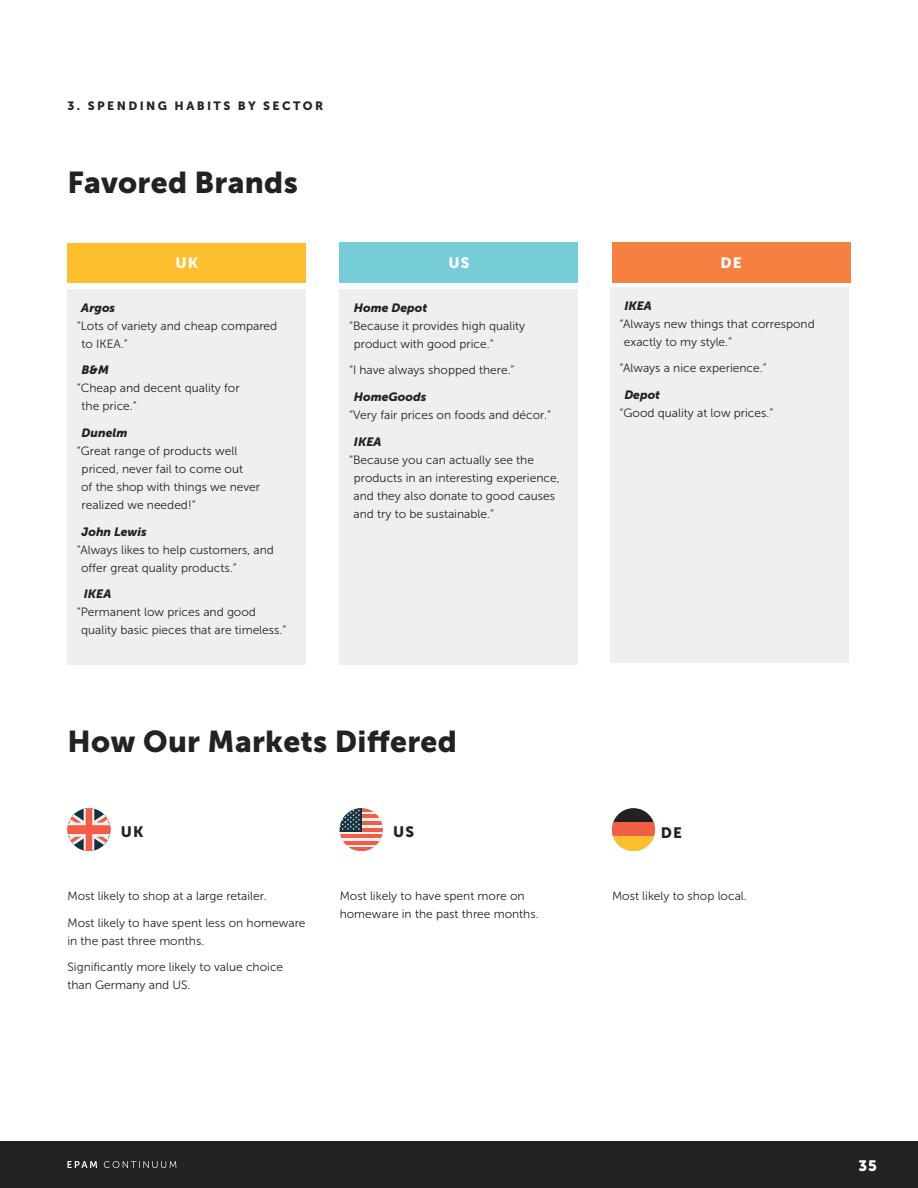
<style>
.page{position:relative;width:918px;height:1188px;background:#fff}
.page>*{position:absolute;margin:0;border:0;box-sizing:border-box;transform-origin:0 0}
.section_header_LK{font:30px "Museo Sans 900";letter-spacing:.01em;color:#222}
.t1{font:15px "Museo Sans 900";letter-spacing:.08em;color:#fff}
.t2{font:15px "Museo Sans 900";color:#222}
.body_smaller_LK{font:12px/18px "Museo Sans 300";color:#222}
.body_smaller_LK-2{font:italic 12px "Museo Sans 900";color:#222}
.section_all_caps_LK{font:12px "Museo Sans 900";letter-spacing:.2em;color:#292829}
</style>
<div class="page">
<svg style="left:68px;top:808px;width:42px;height:43px"></svg>
<hr style="left:340px;top:818px;width:43px;height:3px;background:#f2f2f2">
<svg style="left:345px;top:844px;width:32px;height:4px"></svg>
<hr style="left:340px;top:812px;width:43px;height:3px;background:#f2f2f2">
<hr style="left:340px;top:825px;width:43px;height:3px;background:#f2f2f2">
<hr style="left:340px;top:838px;width:43px;height:3px;background:#f2f2f2">
<svg style="left:340px;top:831px;width:43px;height:4px"></svg>
<hr style="left:340px;top:835px;width:43px;height:3px;background:#f15d45">
<hr style="left:340px;top:848px;width:43px;height:3px;background:#f15d45">
<hr style="left:340px;top:841px;width:43px;height:3px;background:#f15d45">
<hr style="left:340px;top:828px;width:43px;height:3px;background:#f15d45">
<svg style="left:362px;top:808px;width:11px;height:4px"></svg>
<hr style="left:340px;top:821px;width:43px;height:4px;background:#f15d45">
<hr style="left:340px;top:815px;width:43px;height:3px;background:#f15d45">
<div style="left:340px;top:808px;width:22px;height:23px;background:#12303e"></div>
<svg style="left:340px;top:809px;width:20px;height:21px"></svg>
<svg style="left:613px;top:808px;width:41px;height:14px"></svg>
<div style="left:612px;top:822px;width:43px;height:15px;background:#f15d45"></div>
<svg style="left:613px;top:837px;width:41px;height:14px"></svg>
<div style="left:68px;top:289px;width:238px;height:376px;background:#efefef"></div>
<div style="left:340px;top:289px;width:238px;height:376px;background:#efefef"></div>
<div style="left:610px;top:287px;width:238px;height:376px;background:#efefef"></div>
<div style="left:68px;top:243px;width:238px;height:40px;background:#febf2e"></div>
<div style="left:340px;top:242px;width:238px;height:41px;background:#76cdd8"></div>
<div style="left:612px;top:242px;width:238px;height:41px;background:#f58041"></div>
<div style="left:0;top:1141px;width:918px;height:47px;background:#222"></div>
<svg style="left:104px;top:1161px;width:72px;height:7px"></svg>
<svg style="left:67px;top:1161px;width:30px;height:7px"></svg>
<p class="section_all_caps_LK" style="left:68px;top:99px;width:257px">3. SPENDING HABITS BY SECTOR</p>
<p class="section_header_LK" style="left:68px;top:166px;width:232px">Favored Brands</p>
<p class="t1" style="left:175px;top:255px;width:24px">UK</p>
<p class="t1" style="left:448px;top:254px;width:23px">US</p>
<p class="t1" style="left:720px;top:254px;width:23px">DE</p>
<p class="body_smaller_LK-2" style="left:81px;top:301px;width:35px">Argos</p>
<p class="body_smaller_LK" style="left:82px;top:317px;width:197px;text-indent:-5px">“Lots of variety and cheap compared to IKEA.”</p>
<p class="body_smaller_LK-2" style="left:82px;top:363px;width:29px">B&amp;M</p>
<p class="body_smaller_LK" style="left:82px;top:379px;width:160px;text-indent:-5px">“Cheap and decent quality for the price.”</p>
<p class="body_smaller_LK-2" style="left:82px;top:426px;width:47px">Dunelm</p>
<p class="body_smaller_LK" style="left:81px;top:442px;width:180px;text-indent:-4px">“Great range of products well priced, never fail to come out<br>of the shop with things we never realized we needed!”</p>
<p class="body_smaller_LK-2" style="left:82px;top:525px;width:67px">John Lewis</p>
<p class="body_smaller_LK" style="left:81px;top:541px;width:194px;text-indent:-4px">“Always likes to help customers, and offer great quality products.”</p>
<p class="body_smaller_LK-2" style="left:84px;top:587px;width:29px">IKEA</p>
<p class="body_smaller_LK" style="left:81px;top:603px;width:207px;text-indent:-4px">“Permanent low prices and good quality basic pieces that are timeless.”</p>
<p class="body_smaller_LK-2" style="left:354px;top:301px;width:75px">Home Depot</p>
<p class="body_smaller_LK" style="left:354px;top:317px;width:173px;text-indent:-5px">“Because it provides high quality product with good price.”</p>
<p class="body_smaller_LK" style="left:349px;top:361px;width:167px">“I have always shopped there.”</p>
<p class="body_smaller_LK-2" style="left:354px;top:390px;width:74px">HomeGoods</p>
<p class="body_smaller_LK" style="left:349px;top:406px;width:203px">“Very fair prices on foods and décor.”</p>
<p class="body_smaller_LK-2" style="left:354px;top:435px;width:29px">IKEA</p>
<p class="body_smaller_LK" style="left:354px;top:451px;width:208px;text-indent:-4px">“Because you can actually see the products in an interesting experience, and they also donate to good causes and try to be sustainable.”</p>
<p class="body_smaller_LK-2" style="left:624px;top:299px;width:29px">IKEA</p>
<p class="body_smaller_LK" style="left:624px;top:315px;width:192px;text-indent:-4px">“Always new things that correspond exactly to my style.”</p>
<p class="body_smaller_LK" style="left:620px;top:359px;width:149px">“Always a nice experience.”</p>
<p class="body_smaller_LK-2" style="left:624px;top:388px;width:37px">Depot</p>
<p class="body_smaller_LK" style="left:620px;top:404px;width:155px">“Good quality at low prices.”</p>
<p class="section_header_LK" style="left:68px;top:724px;width:391px">How Our Markets Differed</p>
<p class="t2" style="left:121px;top:824px;width:24px">UK</p>
<p class="t2" style="left:393px;top:823px;width:23px">US</p>
<p class="t2" style="left:661px;top:824px;width:23px">DE</p>
<p class="body_smaller_LK" style="left:68px;top:887px;width:201px">Most likely to shop at a large retailer.</p>
<p class="body_smaller_LK" style="left:68px;top:914px;width:240px">Most likely to have spent less on homeware in the past three months.</p>
<p class="body_smaller_LK" style="left:68px;top:958px;width:217px">Significantly more likely to value choice than Germany and US.</p>
<p class="body_smaller_LK" style="left:340px;top:887px;width:200px">Most likely to have spent more on homeware in the past three months.</p>
<p class="body_smaller_LK" style="left:612px;top:887px;width:136px">Most likely to shop local.</p>
<p class="t1" style="left:859px;top:1157px;width:20px">35</p>
</div>
